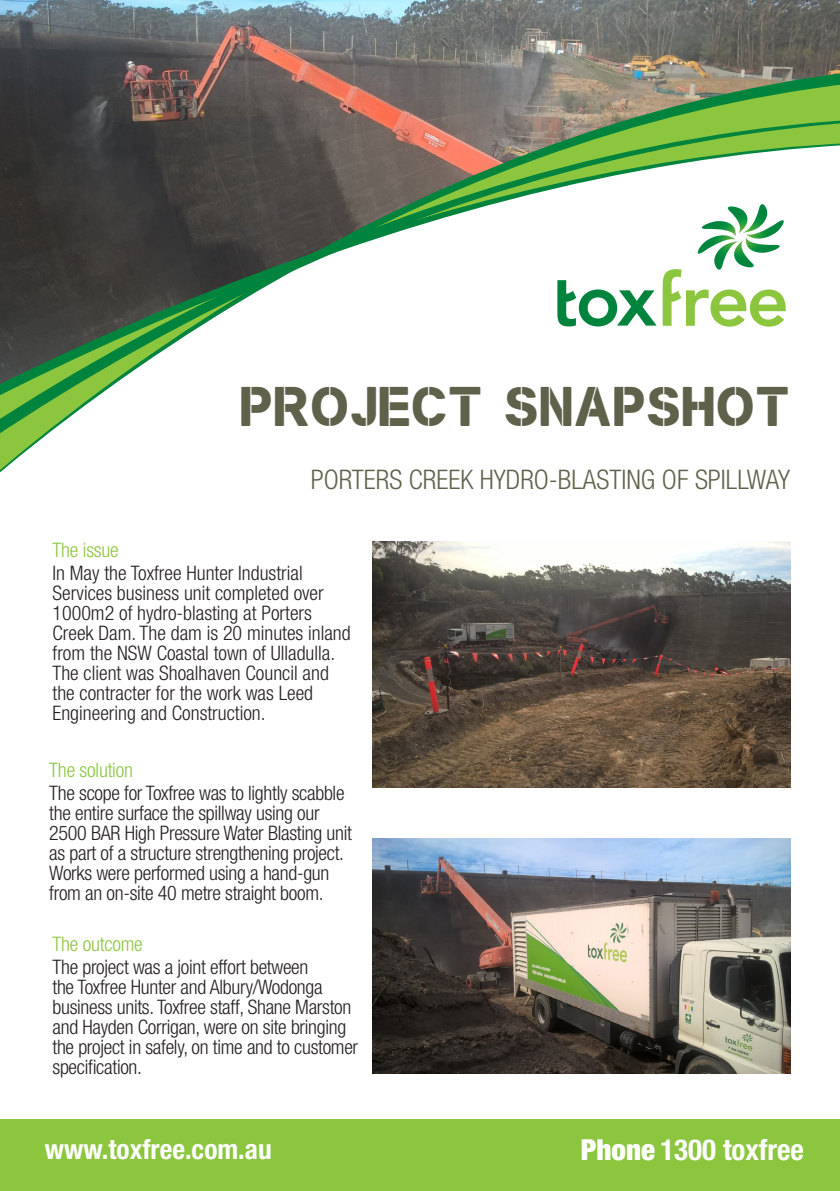
<style>
.page{position:relative;width:840px;height:1191px;background:#fff}
.page>*{position:absolute;margin:0;border:0;box-sizing:border-box;transform-origin:0 0}
.t1{font:36px "New Stenciltfb";color:#60614b}
.t2{font:700 condensed 29px "Helvetica Neue LT";color:#fff}
.t3{font:700 condensed 27.4px "Helvetica Neue LT";color:#fff}
.t4{font:300 condensed 27px "Helvetica Neue LT";color:#60614b}
.body_copy{font:300 condensed 20px/20px "Helvetica Neue LT";letter-spacing:-.015em;color:#231f20}
.t5{font:300 condensed 20px "Helvetica Neue LT";letter-spacing:-.01em;color:#8bc63e}
.s1{font-weight:900}
</style>
<div class="page">
<img style="left:0;top:0;width:839px;height:58px">
<svg style="left:0;top:58px;width:839px;height:521px"></svg>
<div style="left:0;top:1119px;width:839px;height:72px;background:#8bc63e"></div>
<svg style="left:557px;top:280px;width:99px;height:46px"></svg>
<svg style="left:662px;top:204px;width:123px;height:123px"></svg>
<img style="left:372px;top:541px;width:417px;height:246px">
<img style="left:372px;top:838px;width:417px;height:236px">
<p class="t1" style="left:239px;top:386px;width:551px">PROJECT SNAPSHOT</p>
<p class="t4" style="left:311px;top:464px;width:480px">PORTERS CREEK HYDRO-BLASTING OF SPILLWAY</p>
<p class="t5" style="left:52px;top:538px;width:68px">The issue</p>
<p class="body_copy" style="left:52px;top:563px;width:299px">In May the Toxfree Hunter Industrial Services business unit completed over 1000m2 of hydro-blasting at Porters Creek Dam. The dam is 20 minutes inland from the NSW Coastal town of Ulladulla.<br>The client was Shoalhaven Council and the contracter for the work was Leed Engineering and Construction.</p>
<p class="t5" style="left:49px;top:758px;width:85px">The solution</p>
<p class="body_copy" style="left:49px;top:782px;width:304px">The scope for Toxfree was to lightly scabble the entire surface the spillway using our 2500 BAR High Pressure Water Blasting unit as part of a structure strengthening project.<br>Works were performed using a hand-gun from an on-site 40 metre straight boom.</p>
<p class="t5" style="left:52px;top:932px;width:92px">The outcome</p>
<p class="body_copy" style="left:52px;top:956px;width:307px">The project was a joint effort between<br>the Toxfree Hunter and Albury/Wodonga business units. Toxfree staff, Shane Marston and Hayden Corrigan, were on site bringing the project in safely, on time and to customer specification.</p>
<p class="t3" style="left:45px;top:1133px;width:228px">www.toxfree.com.au</p>
<p class="t2" style="left:580px;top:1132px;width:224px"><span class="s1">Phone</span> 1300 toxfree</p>
</div>
